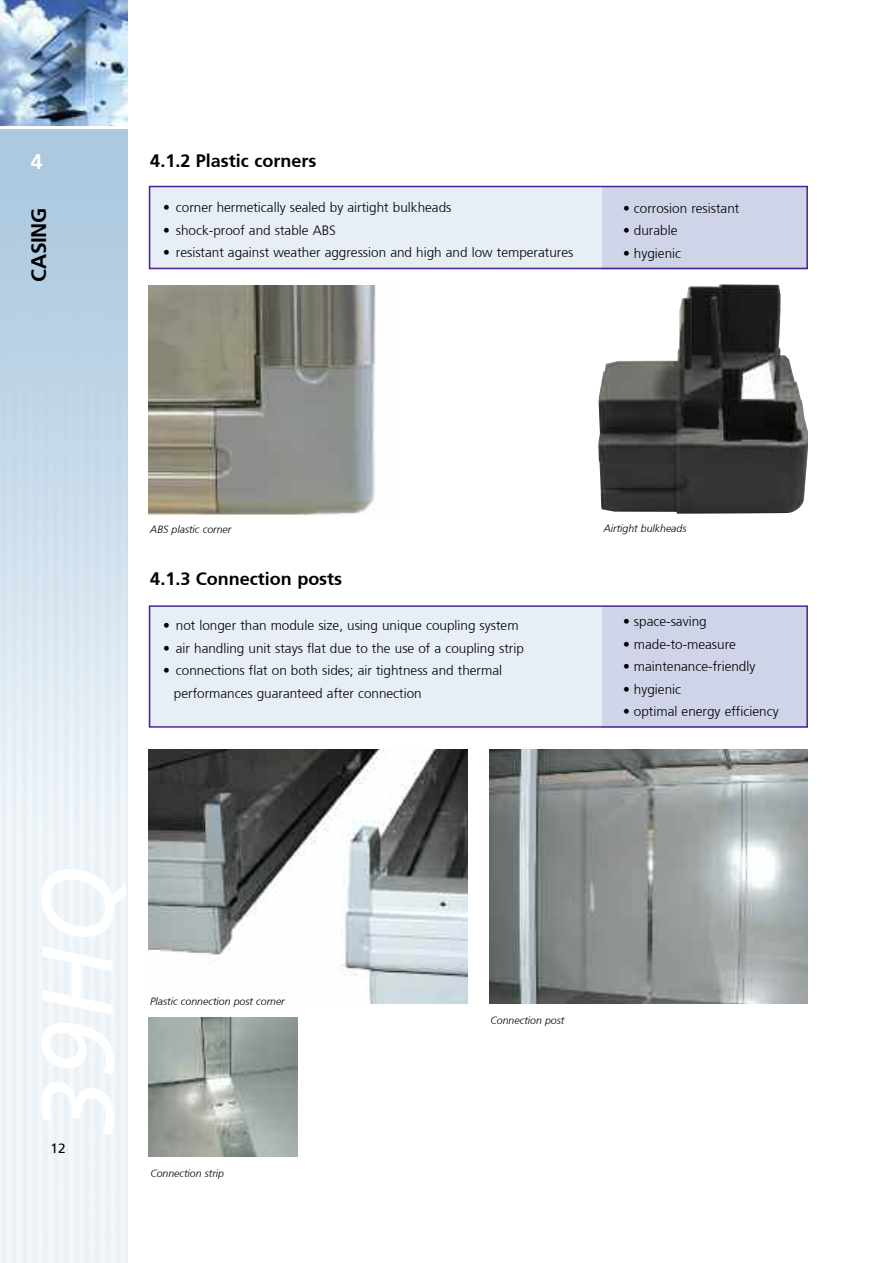
<style>
.page{position:relative;width:893px;height:1263px;background:#fff}
.page>*{position:absolute;margin:0;border:0;box-sizing:border-box;transform-origin:0 0}
.t1{font:italic 100.65px "Frutiger";color:#fff}
.t2{font:700 21px "Frutiger";letter-spacing:-.02em;color:#000}
.t3{font:700 21px "Frutiger";color:#fff}
.t4{font:700 18px "Frutiger";color:#000}
.t5{font:300 13.5px/22.5px "Frutiger";color:#000}
.t6{font:13.5px "Frutiger Roman";color:#000}
.t7{font:italic 300 10.5px "Frutiger";color:#000}
</style>
<div class="page">
<div style="left:149px;top:187px;width:659px;height:82px;background:#e7eef5"></div>
<img style="left:149px;top:286px;width:227px;height:230px">
<img style="left:598px;top:284px;width:210px;height:230px">
<div style="left:602px;top:187px;width:206px;height:82px;background:#d0d4e8"></div>
<img style="left:0;top:0;width:128px;height:126px">
<img style="left:149px;top:1017px;width:149px;height:140px">
<img style="left:489px;top:749px;width:319px;height:254px">
<div style="left:149px;top:607px;width:659px;height:119px;background:#e7eef5"></div>
<div style="left:602px;top:607px;width:206px;height:120px;background:#d0d4e8"></div>
<div style="left:149px;top:605px;width:659px;height:123px;border:2px solid #482498"></div>
<img style="left:149px;top:749px;width:319px;height:254px">
<div style="left:149px;top:186px;width:659px;height:83px;border:2px solid #482498"></div>
<h2 class="t3" style="left:31px;top:150px;width:13px">4</h2>
<h2 class="t2" style="left:27px;top:281px;width:75px;rotate:-90deg">caSIng</h2>
<h3 class="t4" style="left:150px;top:150px;width:167px">4.1.2 Plastic corners</h3>
<p class="t5" style="left:163px;top:196px;width:290px">• corner hermetically sealed by airtight bulkheads</p>
<p class="t5" style="left:163px;top:219px;width:174px">• shock-proof and stable ABS</p>
<p class="t5" style="left:163px;top:241px;width:412px">• resistant against weather aggression and high and low temperatures</p>
<p class="t5" style="left:623px;top:197px;width:118px">• corrosion resistant</p>
<p class="t5" style="left:623px;top:219px;width:56px">• durable</p>
<p class="t5" style="left:623px;top:242px;width:60px">• hygienic</p>
<p class="t7" style="left:150px;top:524px;width:83px">ABS plastic corner</p>
<h3 class="t4" style="left:150px;top:568px;width:193px">4.1.3 connection posts</h3>
<p class="t5" style="left:163px;top:614px;width:357px">• not longer than module size, using unique coupling system</p>
<p class="t5" style="left:163px;top:637px;width:362px">• air handling unit stays flat due to the use of a coupling strip</p>
<p class="t5" style="left:174px;top:659px;width:330px;text-indent:-11px">• connections flat on both sides; air tightness and thermal performances guaranteed after connection</p>
<p class="t7" style="left:604px;top:523px;width:84px">Airtight bulkheads</p>
<p class="t5" style="left:623px;top:610px;width:85px">• space-saving</p>
<p class="t5" style="left:623px;top:633px;width:114px">• made-to-measure</p>
<p class="t5" style="left:623px;top:655px;width:134px">• maintenance-friendly</p>
<p class="t5" style="left:623px;top:678px;width:60px">• hygienic</p>
<p class="t5" style="left:623px;top:700px;width:157px">• optimal energy efficiency</p>
<h1 class="t1" style="left:19px;top:1136px;width:271px;rotate:-90deg">39HQ</h1>
<p class="t6" style="left:51px;top:1140px;width:17px">12</p>
<p class="t7" style="left:150px;top:996px;width:136px">Plastic connection post corner</p>
<p class="t7" style="left:150px;top:1168px;width:75px">Connection strip</p>
<p class="t7" style="left:490px;top:1014px;width:75px">Connection post</p>
</div>
